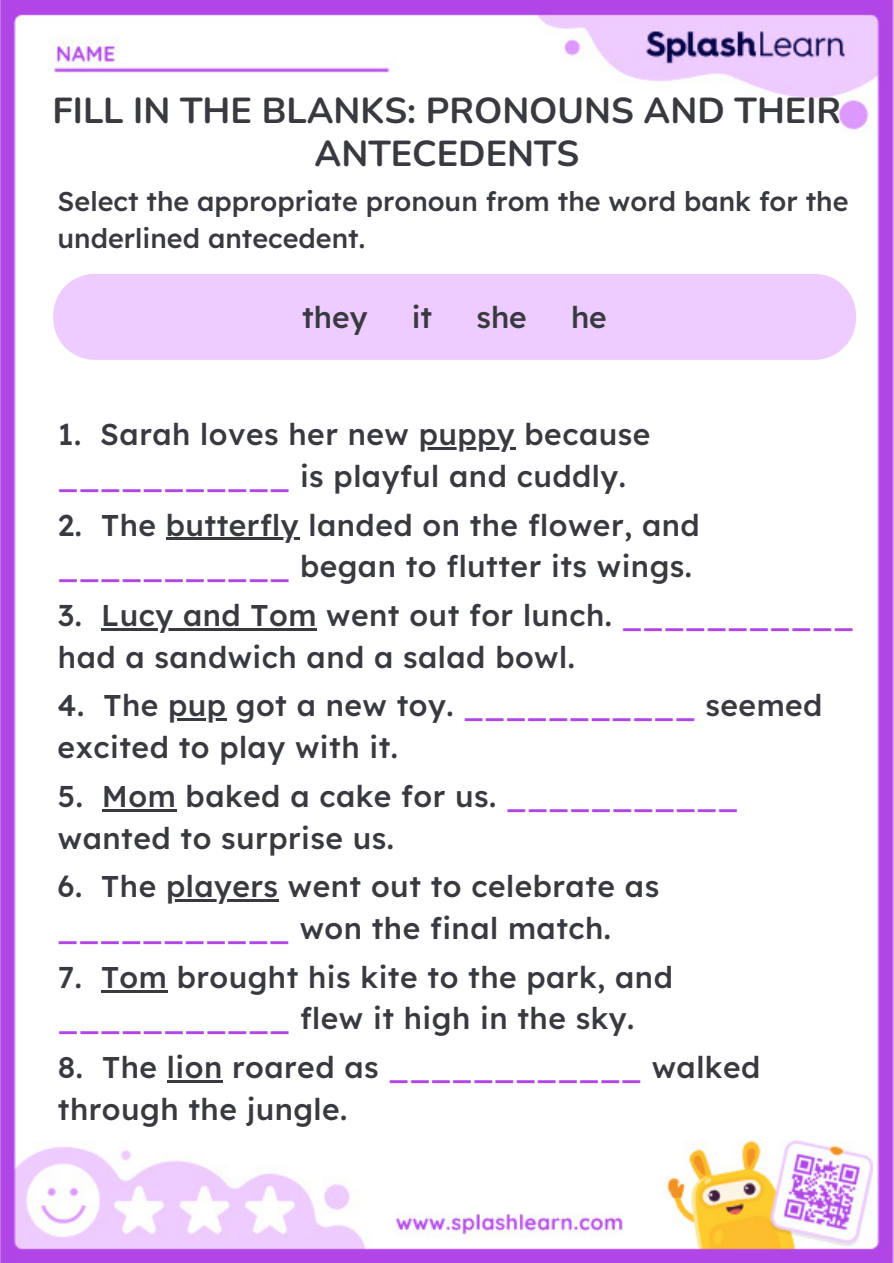
<style>
.page{position:relative;width:894px;height:1263px;background:#fff}
.page>*{position:absolute;margin:0;border:0;box-sizing:border-box;transform-origin:0 0}
.t1{font:700 36px/42.8px "Nunito";color:#393a40;text-align:center}
.t2{font:500 30px/41.7px "Lexend";letter-spacing:.015em;color:#393a40}
.t3{font:500 27px/37.2px "Lexend";color:#393a40}
.s1{color:#b146e6}
</style>
<div class="page">
<img style="left:0;top:1px;width:893px;height:1261px">
<div style="left:53px;top:274px;width:802px;height:86px;background:#ecf;border-radius:42px"></div>
<hr style="left:166px;top:538px;width:133px;height:2px;background:#393a40">
<hr style="left:101px;top:628px;width:216px;height:2px;background:#393a40">
<hr style="left:168px;top:718px;width:58px;height:2px;background:#393a40">
<hr style="left:102px;top:809px;width:74px;height:2px;background:#393a40">
<hr style="left:166px;top:899px;width:112px;height:2px;background:#393a40">
<hr style="left:101px;top:989px;width:66px;height:3px;background:#393a40">
<hr style="left:167px;top:1080px;width:56px;height:2px;background:#393a40">
<hr style="left:418px;top:447px;width:97px;height:2px;background:#393a40">
<h1 class="t1" style="left:53px;top:90px;width:789px">FILL IN THE BLANKS: PRONOUNS AND THEIR<br>ANTECEDENTS</h1>
<p class="t3" style="left:58px;top:182px;width:792px">Select the appropriate pronoun from the word bank for the underlined antecedent.</p>
<h2 class="t2" style="left:302px;top:296px;width:67px">they</h2>
<h2 class="t2" style="left:412px;top:296px;width:22px">it</h2>
<h2 class="t2" style="left:476px;top:296px;width:52px">she</h2>
<h2 class="t2" style="left:571px;top:296px;width:37px">he</h2>
<p class="t2" style="left:58px;top:413px;width:593px">1. Sarah loves her new puppy because <span class="s1">___________</span> is playful and cuddly.</p>
<h2 class="t2" style="left:58px;top:503px;width:643px">2. The butterfly landed on the flower, and</h2>
<h2 class="t2" style="left:58px;top:545px;width:635px"><span class="s1">___________</span> began to flutter its wings.</h2>
<h2 class="t2" style="left:58px;top:594px;width:26px">3.</h2>
<h2 class="t2" style="left:58px;top:594px;width:797px;text-indent:43px">Lucy and Tom went out for lunch. <span class="s1">___________ </span>had a sandwich and a salad bowl.</h2>
<h2 class="t2" style="left:58px;top:684px;width:766px">4. The pup got a new toy. <span class="s1">___________</span> seemed</h2>
<h2 class="t2" style="left:58px;top:726px;width:342px">excited to play with it.</h2>
<h2 class="t2" style="left:58px;top:774px;width:682px">5. Mom baked a cake for us. <span class="s1">___________ </span>wanted to surprise us.</h2>
<h2 class="t2" style="left:58px;top:865px;width:603px">6. The players went out to celebrate as <span class="s1">___________</span> won the final match.</h2>
<p class="t2" style="left:58px;top:955px;width:616px">7. Tom brought his kite to the park, and <span class="s1">___________</span> flew it high in the sky.</p>
<p class="t2" style="left:58px;top:1045px;width:703px">8. The lion roared as <span class="s1">____________</span> walked through the jungle.</p>
</div>
